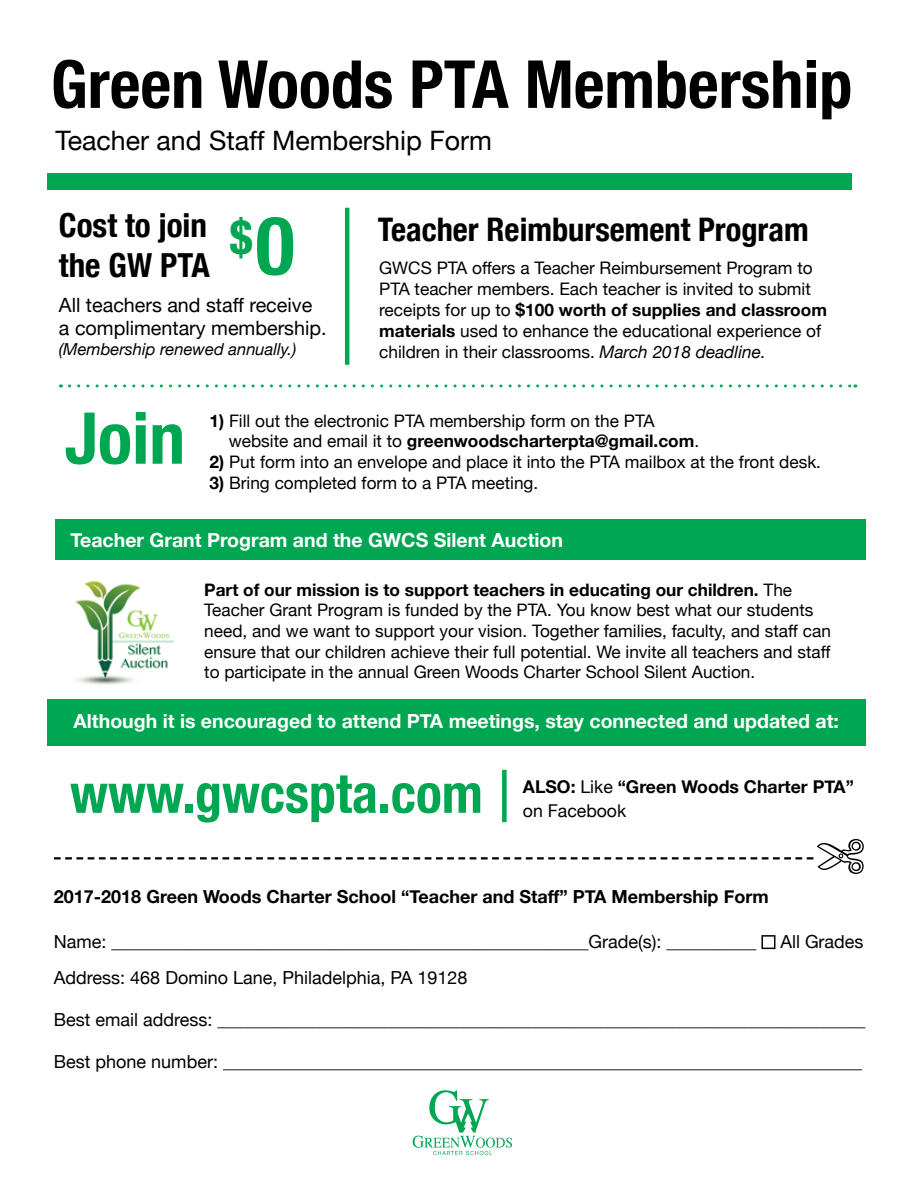
<style>
.page{position:relative;width:918px;height:1188px;background:#fff}
.page>*{position:absolute;margin:0;border:0;box-sizing:border-box;transform-origin:0 0}
.t1{font:700 condensed 71.55px "Helvetica Neue";color:#00a651}
.t2{font:700 condensed 66.3px "Helvetica Neue";color:#000}
.t3{font:700 condensed 54px "Helvetica Neue";color:#00a651}
.t4{font:700 condensed 47.4px "Helvetica Neue";color:#00a651}
.t5{font:700 condensed 33.15px/39.8px "Helvetica Neue";color:#000}
.t6{font:700 condensed 32.4px "Helvetica Neue";color:#000}
.t7{font:26.7px "Helvetica Neue";color:#000}
.t8{font:19.65px/23.7px "Helvetica Neue";color:#000}
.t9{font:700 19.5px "Helvetica Neue";color:#fff}
.t10{font:18px "Helvetica Neue";color:#000}
.t11{font:700 18px "Helvetica Neue";color:#000}
.t12{font:700 17.7px/23.5px "Helvetica Neue";color:#000}
.t13{font:17.25px/20.7px "Helvetica Neue";color:#000}
.t14{font:italic 16.65px "Helvetica Neue";color:#000}
.s1{font-size:81.45px}
.s2{font-weight:700}
.s3{font-style:italic}
.s4{font-weight:400}
</style>
<div class="page">
<div style="left:47px;top:173px;width:805px;height:17px;background:#00a651"></div>
<div style="left:55px;top:519px;width:811px;height:41px;background:#00a651"></div>
<div style="left:47px;top:700px;width:819px;height:46px;background:#00a651"></div>
<div style="left:502px;top:770px;width:5px;height:52px;background:#00a651"></div>
<hr style="left:345px;top:208px;width:4px;height:157px;background:#00a651">
<svg style="left:69px;top:384px;width:787px;height:3px"></svg>
<svg style="left:54px;top:839px;width:810px;height:35px"></svg>
<div style="left:761px;top:935px;width:14px;height:14px;border:2px solid #000"></div>
<svg style="left:413px;top:1090px;width:99px;height:65px"></svg>
<img style="left:75px;top:581px;width:99px;height:104px">
<h2 class="t2" style="left:51px;top:44px;width:803px">Green Woods PTA Membership</h2>
<h3 class="t7" style="left:55px;top:125px;width:438px">Teacher and Staff Membership Form</h3>
<h3 class="t5" style="left:59px;top:205px;width:152px">Cost to join the GW PTA</h3>
<h3 class="t4" style="left:230px;top:208px;width:66px">$<span class="s1">0</span></h3>
<p class="t8" style="left:59px;top:293px;width:269px">All teachers and staff receive a complimentary membership.</p>
<p class="t14" style="left:59px;top:339px;width:239px">(Membership renewed annually.)</p>
<h3 class="t6" style="left:378px;top:210px;width:432px">Teacher Reimbursement Program</h3>
<p class="t13" style="left:379px;top:257px;width:449px">GWCS PTA offers a Teacher Reimbursement Program to PTA teacher members. Each teacher is invited to submit receipts for up to <span class="s2">$100 worth of supplies and classroom materials</span> used to enhance the educational experience of children in their classrooms. <span class="s3">March 2018 deadline.</span></p>
<h1 class="t1" style="left:65px;top:395px;width:122px">Join</h1>
<p class="t13" style="left:229px;top:410px;width:472px;text-indent:-19px"><span class="s2">1)</span> Fill out the electronic PTA membership form on the PTA website and email it to <span class="s2">greenwoodscharterpta@gmail.com</span>.</p>
<p class="t13" style="left:210px;top:451px;width:613px"><span class="s2">2)</span> Put form into an envelope and place it into the PTA mailbox at the front desk.</p>
<p class="t13" style="left:210px;top:472px;width:330px"><span class="s2">3)</span> Bring completed form to a PTA meeting.</p>
<p class="t9" style="left:71px;top:528px;width:494px">Teacher Grant Program and the GWCS Silent Auction</p>
<p class="t13" style="left:204px;top:579px;width:628px"><span class="s2">Part of our mission is to support teachers in educating our children.</span> The Teacher Grant Program is funded by the PTA. You know best what our students need, and we want to support your vision. Together families, faculty, and staff can ensure that our children achieve their full potential. We invite all teachers and staff to participate in the annual Green Woods Charter School Silent Auction.</p>
<p class="t9" style="left:74px;top:709px;width:767px">Although it is encouraged to attend PTA meetings, stay connected and updated at:</p>
<h3 class="t3" style="left:70px;top:761px;width:414px">www.gwcspta.com</h3>
<p class="t12" style="left:523px;top:775px;width:332px">ALSO: <span class="s4">Like</span> “Green Woods Charter PTA” <span class="s4">on Facebook</span></p>
<p class="t11" style="left:54px;top:886px;width:716px">2017-2018 Green Woods Charter School “Teacher and Staff” PTA Membership Form</p>
<p class="t10" style="left:54px;top:931px;width:704px">Name: _____________________________________________________Grade(s): __________</p>
<p class="t10" style="left:780px;top:931px;width:85px">All Grades</p>
<p class="t10" style="left:54px;top:967px;width:415px">Address: 468 Domino Lane, Philadelphia, PA 19128</p>
<p class="t10" style="left:54px;top:1009px;width:813px">Best email address: ________________________________________________________________________</p>
<p class="t10" style="left:54px;top:1051px;width:810px">Best phone number: _______________________________________________________________________</p>
</div>
